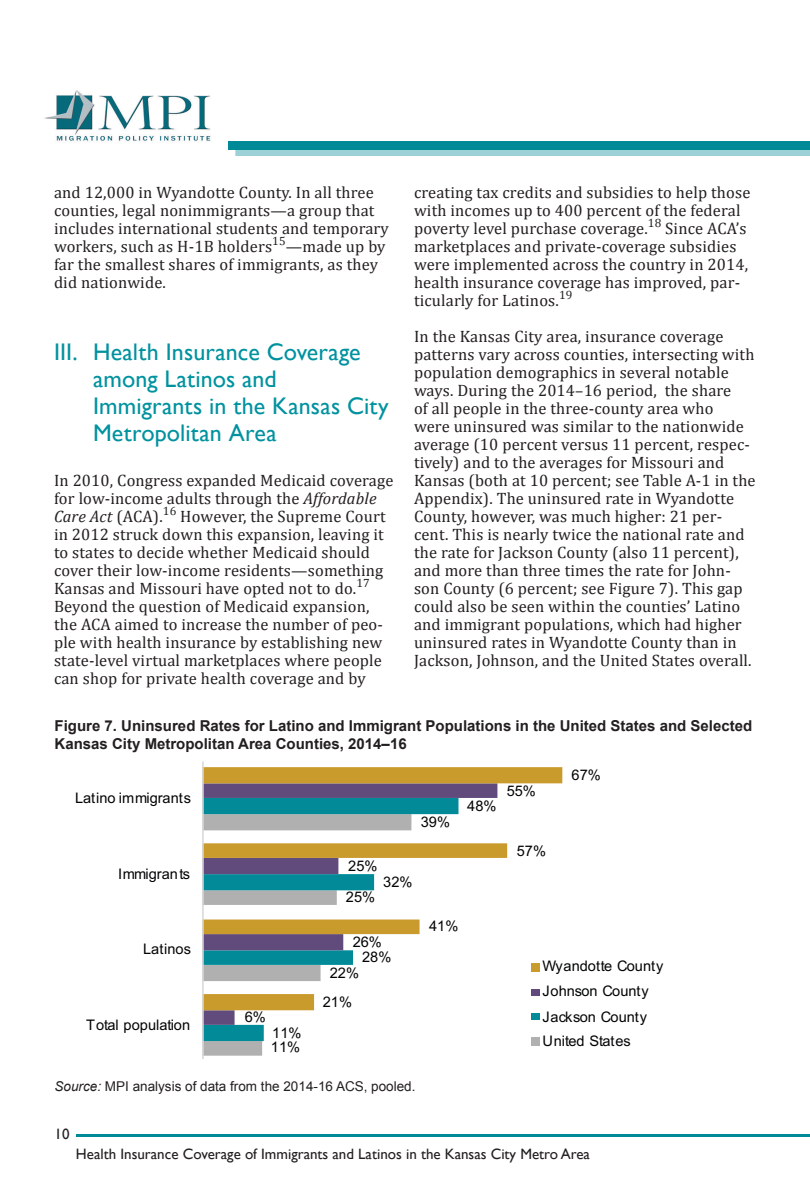
<style>
.page{position:relative;width:810px;height:1188px;background:#fff}
.page>*{position:absolute;margin:0;border:0;box-sizing:border-box;transform-origin:0 0}
.t1{font:24px/27px "Gill Sans";letter-spacing:.005em;color:#00929f}
.t2{font:16.5px/18px "Cambria";letter-spacing:.01em;color:#231f20}
.t3{font:700 15px/18px "Arial";color:#231f20}
.t4{font:15px "Gill Sans";color:#231f20}
.t5{font:14.55px/24.3px "Arial";color:#020304}
.t6{font:13.5px "Arial";color:#231f20}
.s1{font-style:italic}
</style>
<div class="page">
<div style="left:228px;top:148px;width:582px;height:8px;background:#9cd1d7"></div>
<div style="left:228px;top:142px;width:582px;height:8px;background:#008a98"></div>
<img style="left:44px;top:90px;width:167px;height:51px">
<hr style="left:76px;top:1134px;width:734px;height:3px;background:#008a98">
<div style="left:226px;top:150px;width:9px;height:8px;background:#fff"></div>
<svg style="left:204px;top:1041px;width:60px;height:15px"></svg>
<svg style="left:204px;top:1025px;width:60px;height:16px"></svg>
<svg style="left:204px;top:1010px;width:110px;height:15px"></svg>
<svg style="left:204px;top:767px;width:358px;height:243px"></svg>
<hr style="left:202px;top:761px;width:2px;height:298px;background:#dadada">
<div style="left:532px;top:963px;width:8px;height:8px;background:#c99a2c"></div>
<div style="left:532px;top:989px;width:8px;height:7px;background:#614b7c"></div>
<div style="left:532px;top:1014px;width:8px;height:6px;background:#028a99"></div>
<div style="left:532px;top:1038px;width:8px;height:8px;background:#b0b0b0"></div>
<p class="t2" style="left:54px;top:183px;width:336px">and 12,000 in Wyandotte County. In all three counties, legal nonimmigrants—a group that includes international students and temporary workers, such as H-1B holders<sup>15</sup>—made up by far the smallest shares of immigrants, as they did nationwide.</p>
<h1 class="t1" style="left:93px;top:339px;width:297px;text-indent:-39px">III. Health Insurance Coverage among Latinos and<br>Immigrants in the Kansas City<br>Metropolitan Area</h1>
<p class="t2" style="left:54px;top:471px;width:341px">In 2010, Congress expanded Medicaid coverage for low-income adults through the <span class="s1">Affordable Care Act</span> (ACA).<sup>16</sup> However, the Supreme Court in 2012 struck down this expansion, leaving it to states to decide whether Medicaid should cover their low-income residents—something Kansas and Missouri have opted not to do.<sup>17<br></sup>Beyond the question of Medicaid expansion, the ACA aimed to increase the number of peo&shy;ple with health insurance by establishing new state-level virtual marketplaces where people can shop for private health coverage and by</p>
<p class="t2" style="left:414px;top:183px;width:338px">creating tax credits and subsidies to help those with incomes up to 400 percent of the federal poverty level purchase coverage.<sup>18</sup> Since ACA’s marketplaces and private-coverage subsidies were implemented across the country in 2014, health insurance coverage has improved, par&shy;ticularly for Latinos.<sup>19</sup></p>
<p class="t2" style="left:414px;top:327px;width:343px">In the Kansas City area, insurance coverage patterns vary across counties, intersecting with population demographics in several notable ways. During the 2014–16 period, the share<br>of all people in the three-county area who<br>were uninsured was similar to the nationwide average (10 percent versus 11 percent, respec&shy;tively) and to the averages for Missouri and Kansas (both at 10 percent; see Table A-1 in the Appendix). The uninsured rate in Wyandotte County, however, was much higher: 21 per&shy;cent. This is nearly twice the national rate and the rate for Jackson County (also 11 percent), and more than three times the rate for John&shy;son County (6 percent; see Figure 7). This gap could also be seen within the counties’ Latino and immigrant populations, which had higher uninsured rates in Wyandotte County than in Jackson, Johnson, and the United States overall.</p>
<p class="t3" style="left:55px;top:717px;width:699px">Figure 7. Uninsured Rates for Latino and Immigrant Populations in the United States and Selected<br>Kansas City Metropolitan Area Counties, 2014–16</p>
<p class="t5" style="left:75px;top:785px;width:118px">Latino immigrants</p>
<p class="t5" style="left:421px;top:810px;width:31px">39%</p>
<p class="t5" style="left:467px;top:794px;width:31px">48%</p>
<p class="t5" style="left:118px;top:862px;width:74px">Immigrants</p>
<p class="t5" style="left:143px;top:936px;width:49px">Latinos</p>
<p class="t5" style="left:86px;top:1012px;width:105px">Total population</p>
<p class="t5" style="left:245px;top:1004px;width:23px">6%</p>
<p class="t5" style="left:272px;top:1020px;width:31px">11%</p>
<p class="t5" style="left:271px;top:1035px;width:31px">11%</p>
<p class="t5" style="left:348px;top:854px;width:31px">25%</p>
<p class="t5" style="left:346px;top:884px;width:31px">25%</p>
<p class="t5" style="left:383px;top:870px;width:31px">32%</p>
<p class="t5" style="left:353px;top:930px;width:31px">26%</p>
<p class="t5" style="left:362px;top:944px;width:31px">28%</p>
<p class="t5" style="left:330px;top:961px;width:31px">22%</p>
<p class="t5" style="left:323px;top:990px;width:31px">21%</p>
<p class="t6" style="left:55px;top:1077px;width:362px"><span class="s1">Source:</span> MPI analysis of data from the 2014-16 ACS, pooled.</p>
<p class="t5" style="left:429px;top:914px;width:31px">41%</p>
<p class="t5" style="left:507px;top:779px;width:31px">55%</p>
<p class="t5" style="left:517px;top:839px;width:31px">57%</p>
<p class="t5" style="left:572px;top:763px;width:31px">67%</p>
<p class="t5" style="left:542px;top:954px;width:122px">Wyandotte County<br>Johnson County</p>
<p class="t5" style="left:542px;top:1004px;width:106px">Jackson County<br>United States</p>
<p class="t4" style="left:55px;top:1126px;width:16px">10</p>
<p class="t4" style="left:76px;top:1145px;width:515px">Health Insurance Coverage of Immigrants and Latinos in the Kansas City Metro Area</p>
</div>
